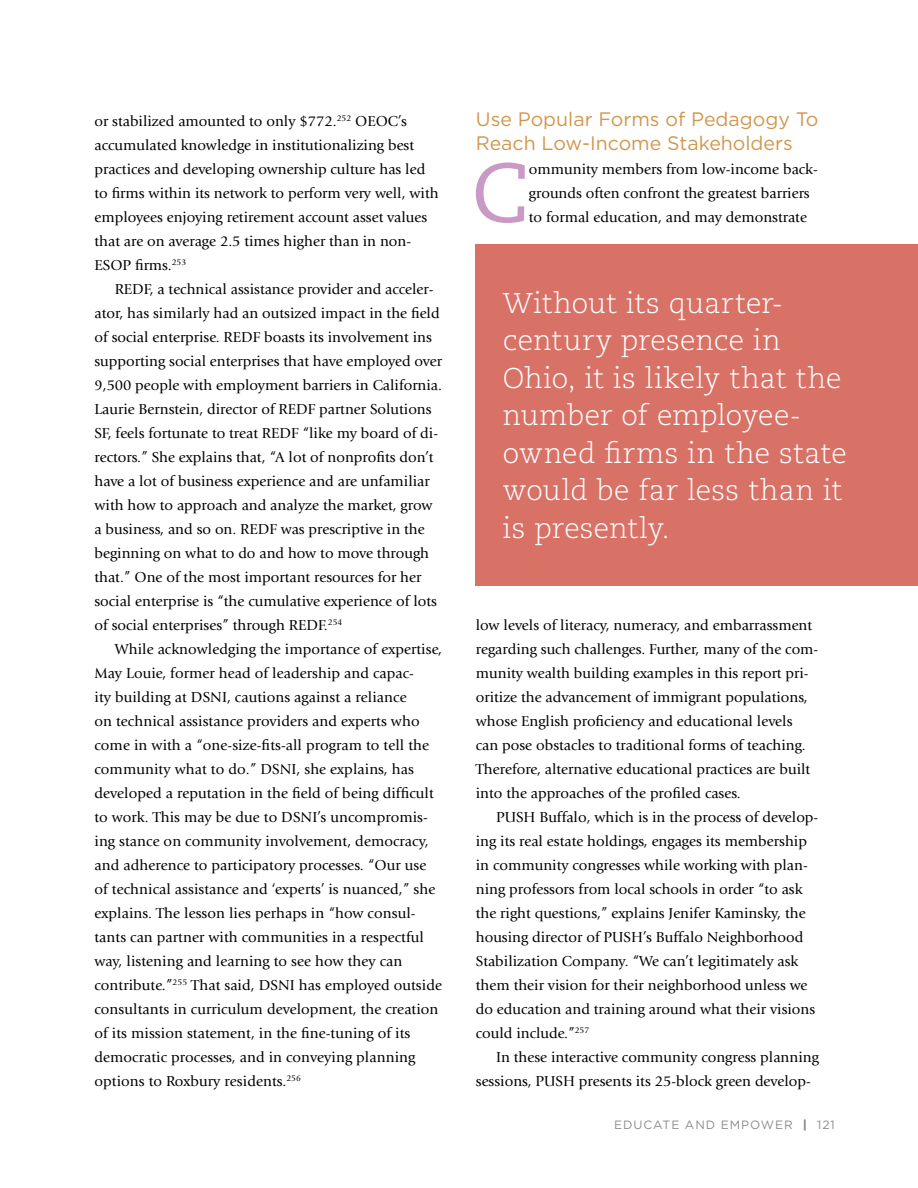
<style>
.page{position:relative;width:918px;height:1188px;background:#fff}
.page>*{position:absolute;margin:0;border:0;box-sizing:border-box;transform-origin:0 0}
.t1{font:83.55px "Caecilia";color:#ca9ac6}
.t2{font:300 28.5px/37.5px "Caecilia";letter-spacing:.005em;color:#fff}
.t3{font:19.5px/24px "Gotham";color:#d3964d}
.t4{font:15px/24px "Giovanni";color:#000}
.t5{font:12px "Gotham";letter-spacing:.08em;color:#8a8c8e}
.s1{font-weight:900}
</style>
<div class="page">
<div style="left:476px;top:244px;width:442px;height:341px;background:#d87267"></div>
<p class="t4" style="left:94px;top:109px;width:346px">or stabilized amounted to only $772.<sup>252</sup> OEOC’s accumulated knowledge in institutionalizing best practices and developing ownership culture has led to firms within its network to perform very well, with employees enjoying retirement account asset values that are on average 2.5 times higher than in non-ESOP firms.<sup>253</sup></p>
<p class="t4" style="left:94px;top:277px;width:349px;text-indent:20px">REDF, a technical assistance provider and acceler&shy;ator, has similarly had an outsized impact in the field of social enterprise. REDF boasts its involvement ins supporting social enterprises that have employed over 9,500 people with employment barriers in California.<br>Laurie Bernstein, director of REDF partner Solutions SF, feels fortunate to treat REDF “like my board of di&shy;rectors.” She explains that, “A lot of nonprofits don’t have a lot of business experience and are unfamiliar with how to approach and analyze the market, grow a business, and so on. REDF was prescriptive in the beginning on what to do and how to move through that.” One of the most important resources for her social enterprise is “the cumulative experience of lots of social enterprises” through REDF.<sup>254</sup></p>
<p class="t4" style="left:95px;top:637px;width:349px;text-indent:20px">While acknowledging the importance of expertise, May Louie, former head of leadership and capac-<br>ity building at DSNI, cautions against a reliance<br>on technical assistance providers and experts who come in with a “one-size-fits-all program to tell the community what to do.” DSNI, she explains, has developed a reputation in the field of being difficult to work. This may be due to DSNI’s uncompromis&shy;ing stance on community involvement, democracy, and adherence to participatory processes. “Our use of technical assistance and ‘experts’ is nuanced,” she explains. The lesson lies perhaps in “how consul&shy;tants can partner with communities in a respectful way, listening and learning to see how they can contribute.”<sup>255</sup> That said, DSNI has employed outside consultants in curriculum development, the creation of its mission statement, in the fine-tuning of its democratic processes, and in conveying planning options to Roxbury residents.<sup>256</sup></p>
<h3 class="t3" style="left:476px;top:107px;width:344px">Use Popular Forms of Pedagogy To<br>Reach Low-Income Stakeholders</h3>
<h1 class="t1" style="left:472px;top:145px;width:59px">C</h1>
<p class="t4" style="left:529px;top:157px;width:290px">ommunity members from low-income back&shy;grounds often confront the greatest barriers to formal education, and may demonstrate</p>
<h2 class="t2" style="left:503px;top:285px;width:345px">Without its quarter&shy;century presence in<br>Ohio, it is likely that the number of employee&shy;owned firms in the state would be far less than it is presently.</h2>
<p class="t4" style="left:476px;top:613px;width:344px">low levels of literacy, numeracy, and embarrassment regarding such challenges. Further, many of the com&shy;munity wealth building examples in this report pri&shy;oritize the advancement of immigrant populations, whose English proficiency and educational levels can pose obstacles to traditional forms of teaching.<br>Therefore, alternative educational practices are built into the approaches of the profiled cases.</p>
<p class="t4" style="left:476px;top:805px;width:344px;text-indent:20px">PUSH Buffalo, which is in the process of develop&shy;ing its real estate holdings, engages its membership in community congresses while working with plan&shy;ning professors from local schools in order “to ask the right questions,” explains Jenifer Kaminsky, the housing director of PUSH’s Buffalo Neighborhood Stabilization Company. “We can’t legitimately ask them their vision for their neighborhood unless we do education and training around what their visions could include.”<sup>257</sup></p>
<p class="t4" style="left:476px;top:1045px;width:345px;text-indent:20px">In these interactive community congress planning sessions, PUSH presents its 25-block green develop-</p>
<p class="t5" style="left:614px;top:1118px;width:222px">educate and empower <span class="s1">|</span> 121</p>
</div>
